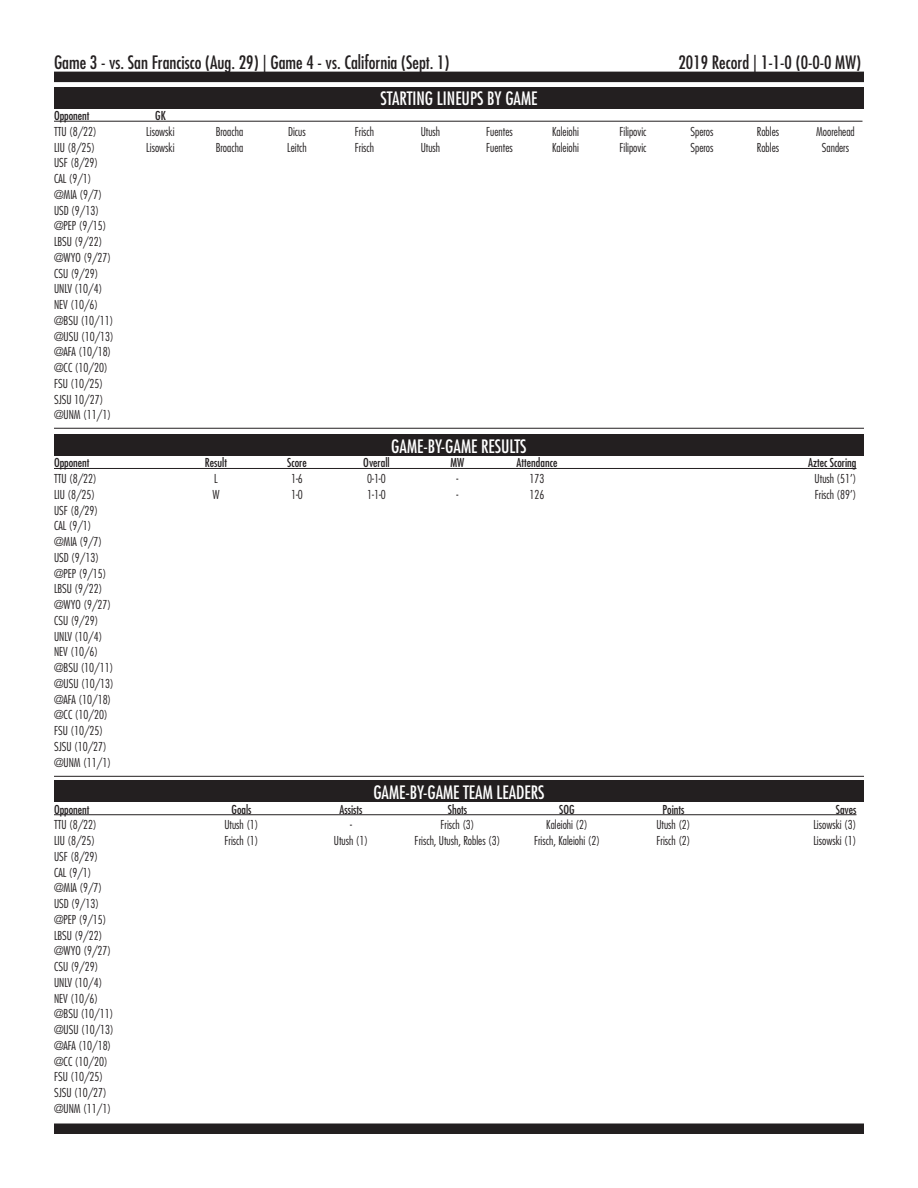
<style>
.page{position:relative;width:918px;height:1188px;background:#fff}
.page>*{position:absolute;margin:0;border:0;box-sizing:border-box;transform-origin:0 0}
.t1{font:condensed 18px "Futura Std";color:#231f20}
.t2{font:condensed 18px "Futura Std";color:#fff}
.t3{font:300 condensed 12px/15.8px "Futura Std";color:#231f20}
.t4{font:condensed 12px "Futura Std";color:#231f20}
</style>
<div class="page">
<div style="left:54px;top:72px;width:810px;height:10px;background:#231f20"></div>
<div style="left:54px;top:1124px;width:810px;height:10px;background:#231f20"></div>
<hr style="left:54px;top:121px;width:808px;height:1px;background:#231f20">
<div style="left:54px;top:87px;width:810px;height:22px;background:#231f20"></div>
<hr style="left:54px;top:468px;width:802px;height:1px;background:#231f20">
<div style="left:54px;top:434px;width:810px;height:22px;background:#231f20"></div>
<hr style="left:54px;top:814px;width:802px;height:1px;background:#231f20">
<div style="left:54px;top:781px;width:810px;height:21px;background:#231f20"></div>
<hr style="left:54px;top:428px;width:810px;height:1px;background:#231f20">
<hr style="left:54px;top:776px;width:810px;height:1px;background:#231f20">
<h1 class="t1" style="left:54px;top:51px;width:397px">Game 3 - vs. San Francisco (Aug. 29) | Game 4 - vs. California (Sept. 1)</h1>
<h1 class="t1" style="left:679px;top:51px;width:184px">2019 Record | 1-1-0 (0-0-0 MW)</h1>
<p class="t4" style="left:54px;top:108px;width:37px">Opponent</p>
<p class="t4" style="left:155px;top:108px;width:12px">GK</p>
<p class="t3" style="left:54px;top:123px;width:44px">TTU (8/22)</p>
<p class="t3" style="left:146px;top:123px;width:30px">Lisowski</p>
<p class="t3" style="left:216px;top:123px;width:29px">Broacha</p>
<p class="t3" style="left:288px;top:123px;width:19px">Dicus</p>
<p class="t3" style="left:355px;top:123px;width:21px">Frisch</p>
<p class="t3" style="left:421px;top:123px;width:21px">Utush</p>
<p class="t3" style="left:486px;top:123px;width:28px">Fuentes</p>
<p class="t3" style="left:552px;top:123px;width:28px">Kaleiohi</p>
<p class="t3" style="left:619px;top:123px;width:29px">Filipovic</p>
<p class="t3" style="left:690px;top:123px;width:25px">Speros</p>
<p class="t3" style="left:757px;top:123px;width:24px">Robles</p>
<p class="t3" style="left:816px;top:123px;width:40px">Moorehead</p>
<p class="t3" style="left:54px;top:139px;width:43px">LIU (8/25)</p>
<p class="t3" style="left:146px;top:139px;width:30px">Lisowski</p>
<p class="t3" style="left:216px;top:139px;width:29px">Broacha</p>
<p class="t3" style="left:287px;top:139px;width:21px">Leitch</p>
<p class="t3" style="left:355px;top:139px;width:21px">Frisch</p>
<p class="t3" style="left:421px;top:139px;width:21px">Utush</p>
<p class="t3" style="left:486px;top:139px;width:28px">Fuentes</p>
<p class="t3" style="left:552px;top:139px;width:28px">Kaleiohi</p>
<p class="t3" style="left:619px;top:139px;width:29px">Filipovic</p>
<p class="t3" style="left:690px;top:139px;width:25px">Speros</p>
<p class="t3" style="left:757px;top:139px;width:24px">Robles</p>
<p class="t3" style="left:822px;top:139px;width:29px">Sanders</p>
<p class="t3" style="left:54px;top:155px;width:46px">USF (8/29)</p>
<p class="t3" style="left:54px;top:171px;width:39px">CAL (9/1)</p>
<p class="t3" style="left:54px;top:186px;width:50px">@MIA (9/7)</p>
<p class="t3" style="left:54px;top:202px;width:47px">USD (9/13)</p>
<p class="t3" style="left:54px;top:218px;width:54px">@PEP (9/15)</p>
<p class="t3" style="left:54px;top:234px;width:59px">LBSU (9/22) @WYO (9/27)</p>
<p class="t3" style="left:54px;top:265px;width:46px">CSU (9/29)</p>
<p class="t3" style="left:54px;top:281px;width:50px">UNLV (10/4)</p>
<p class="t3" style="left:54px;top:297px;width:46px">NEV (10/6)</p>
<p class="t3" style="left:54px;top:312px;width:61px">@BSU (10/11)</p>
<p class="t3" style="left:54px;top:328px;width:61px">@USU (10/13)</p>
<p class="t3" style="left:54px;top:344px;width:59px">@AFA (10/18)</p>
<p class="t3" style="left:54px;top:360px;width:55px">@CC (10/20)</p>
<p class="t3" style="left:54px;top:375px;width:51px">FSU (10/25)</p>
<p class="t3" style="left:54px;top:391px;width:51px">SJSU 10/27)</p>
<p class="t3" style="left:54px;top:407px;width:58px">@UNM (11/1)</p>
<p class="t2" style="left:381px;top:88px;width:158px">STARTING LINEUPS BY GAME</p>
<p class="t2" style="left:391px;top:435px;width:137px">GAME-BY-GAME RESULTS</p>
<p class="t4" style="left:54px;top:456px;width:37px">Opponent</p>
<p class="t4" style="left:205px;top:456px;width:24px">Result</p>
<p class="t4" style="left:287px;top:456px;width:21px">Score</p>
<p class="t4" style="left:363px;top:456px;width:28px">Overall</p>
<p class="t4" style="left:451px;top:456px;width:15px">MW</p>
<p class="t4" style="left:517px;top:456px;width:42px">Attendance</p>
<p class="t4" style="left:808px;top:456px;width:50px">Aztec Scoring</p>
<p class="t3" style="left:54px;top:471px;width:44px">TTU (8/22)</p>
<p class="t3" style="left:214px;top:471px;width:5px">L</p>
<p class="t3" style="left:291px;top:471px;width:13px">1-6</p>
<p class="t3" style="left:367px;top:471px;width:20px">0-1-0</p>
<p class="t3" style="left:457px;top:471px;width:3px">-</p>
<p class="t3" style="left:530px;top:471px;width:16px">173</p>
<p class="t3" style="left:815px;top:471px;width:43px">Utush (51’)</p>
<p class="t3" style="left:54px;top:486px;width:43px">LIU (8/25)</p>
<p class="t3" style="left:212px;top:486px;width:9px">W</p>
<p class="t3" style="left:291px;top:486px;width:13px">1-0</p>
<p class="t3" style="left:367px;top:486px;width:20px">1-1-0</p>
<p class="t3" style="left:457px;top:486px;width:3px">-</p>
<p class="t3" style="left:530px;top:486px;width:16px">126</p>
<p class="t3" style="left:815px;top:486px;width:43px">Frisch (89’)</p>
<p class="t3" style="left:54px;top:502px;width:61px">USF (8/29)<br>CAL (9/1) @MIA (9/7)<br>USD (9/13) @PEP (9/15)<br>LBSU (9/22) @WYO (9/27)<br>CSU (9/29)<br>UNLV (10/4)<br>NEV (10/6) @BSU (10/11) @USU (10/13) @AFA (10/18) @CC (10/20)<br>FSU (10/25)<br>SJSU (10/27)</p>
<p class="t3" style="left:54px;top:754px;width:58px">@UNM (11/1)</p>
<p class="t2" style="left:373px;top:781px;width:173px">GAME-BY-GAME TEAM LEADERS</p>
<p class="t4" style="left:54px;top:802px;width:37px">Opponent</p>
<p class="t4" style="left:231px;top:802px;width:22px">Goals</p>
<p class="t4" style="left:339px;top:802px;width:25px">Assists</p>
<p class="t4" style="left:448px;top:802px;width:21px">Shots</p>
<p class="t4" style="left:559px;top:802px;width:17px">SOG</p>
<p class="t4" style="left:663px;top:802px;width:23px">Points</p>
<p class="t4" style="left:836px;top:802px;width:22px">Saves</p>
<p class="t3" style="left:54px;top:817px;width:44px">TTU (8/22)</p>
<p class="t3" style="left:224px;top:817px;width:36px">Utush (1)</p>
<p class="t3" style="left:350px;top:817px;width:3px">-</p>
<p class="t3" style="left:440px;top:817px;width:36px">Frisch (3)</p>
<p class="t3" style="left:546px;top:817px;width:43px">Kaleiohi (2)</p>
<p class="t3" style="left:656px;top:817px;width:36px">Utush (2)</p>
<p class="t3" style="left:813px;top:817px;width:45px">Lisowski (3)</p>
<p class="t3" style="left:54px;top:833px;width:43px">LIU (8/25)</p>
<p class="t3" style="left:224px;top:833px;width:36px">Frisch (1)</p>
<p class="t3" style="left:334px;top:833px;width:36px">Utush (1)</p>
<p class="t3" style="left:415px;top:833px;width:87px">Frisch, Utush, Robles (3)</p>
<p class="t3" style="left:534px;top:833px;width:67px">Frisch, Kaleiohi (2)</p>
<p class="t3" style="left:656px;top:833px;width:36px">Frisch (2)</p>
<p class="t3" style="left:813px;top:833px;width:45px">Lisowski (1)</p>
<p class="t3" style="left:54px;top:848px;width:61px">USF (8/29)<br>CAL (9/1) @MIA (9/7)<br>USD (9/13) @PEP (9/15)<br>LBSU (9/22) @WYO (9/27)<br>CSU (9/29)<br>UNLV (10/4)<br>NEV (10/6) @BSU (10/11) @USU (10/13) @AFA (10/18) @CC (10/20)<br>FSU (10/25)<br>SJSU (10/27)</p>
<p class="t3" style="left:54px;top:1100px;width:58px">@UNM (11/1)</p>
</div>
